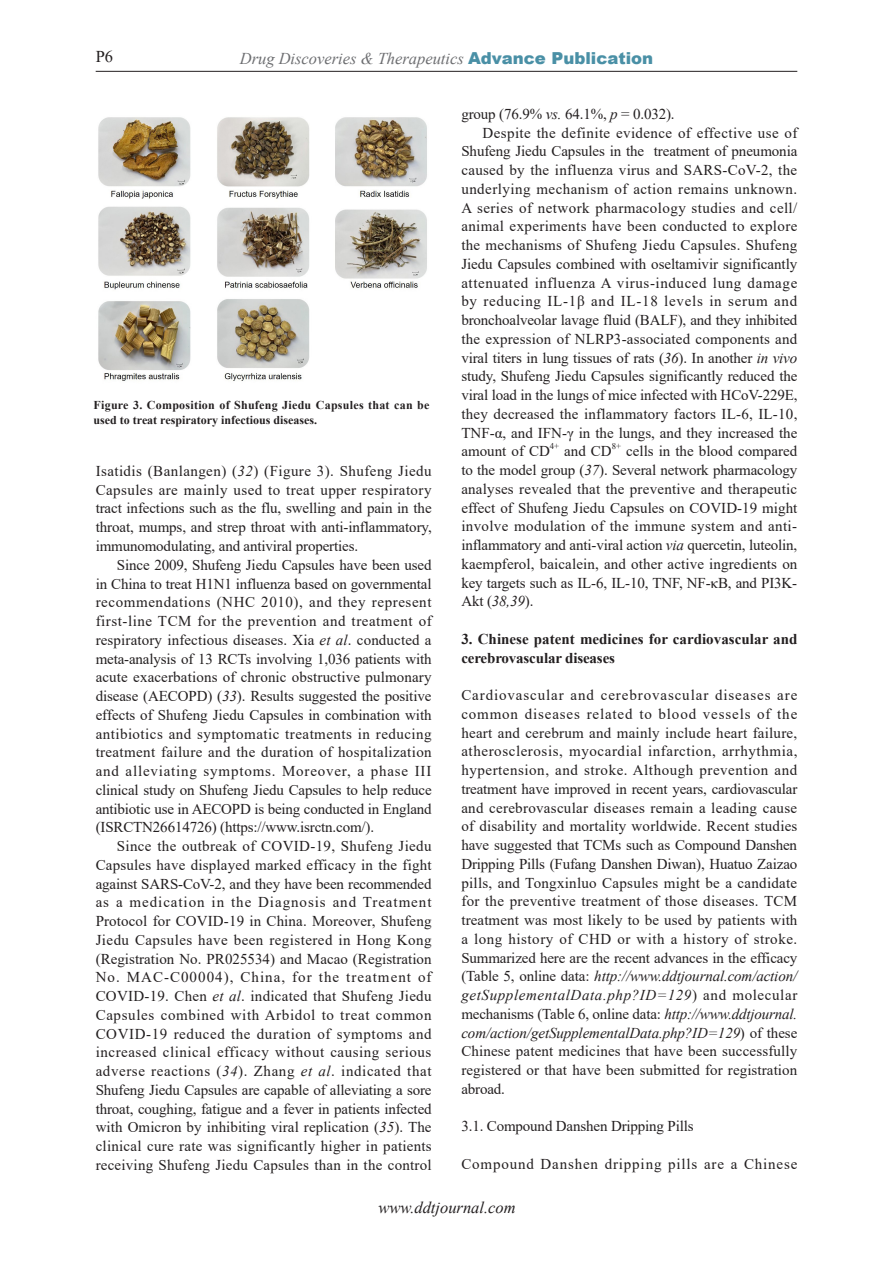
<style>
.page{position:relative;width:893px;height:1263px;background:#fff}
.page>*{position:absolute;margin:0;border:0;box-sizing:border-box;transform-origin:0 0}
.t1{font:italic 16.5px "Times New Roman";color:#6c6d70}
.t2{font:italic 16.5px "Times New Roman";color:#231f20}
.t3{font:16.5px "Times New Roman";color:#231f20}
.t4{font:15px/18.8px "Times New Roman";color:#231f20;text-align:justify}
.t5{font:700 15px/18.8px "Times New Roman";color:#231f20}
.t6{font:15px "Times New Roman";letter-spacing:.055em;color:#231f20}
.t7{font:700 12px/15px "Times New Roman";letter-spacing:.02em;color:#231f20}
.t8{font:8.7px "Times New Roman";color:#231f20}
.s1{font-family:"Arial";font-weight:900;font-style:normal;color:#4a90a6}
.s2{font-style:italic}
</style>
<div class="page">
<hr style="left:96px;top:71px;width:701px;height:1px;background:#231f20">
<img style="left:98px;top:117px;width:329px;height:264px">
<p class="t3" style="left:96px;top:45px;width:19px">P6</p>
<p class="t1" style="left:240px;top:47px;width:415px">Drug Discoveries &amp; Therapeutics <span class="s1">Advance Publication</span></p>
<p class="t7" style="left:94px;top:397px;width:337px">Figure 3. Composition of Shufeng Jiedu Capsules that can be used to treat respiratory infectious diseases.</p>
<p class="t4" style="left:96px;top:461px;width:338px">Isatidis (Banlangen) (<span class="s2">32</span>) (Figure 3). Shufeng Jiedu Capsules are mainly used to treat upper respiratory tract infections such as the flu, swelling and pain in the throat, mumps, and strep throat with anti-inflammatory, immunomodulating, and antiviral properties.</p>
<p class="t4" style="left:96px;top:555px;width:338px;text-indent:21px">Since 2009, Shufeng Jiedu Capsules have been used in China to treat H1N1 influenza based on governmental recommendations (NHC 2010), and they represent first-line TCM for the prevention and treatment of respiratory infectious diseases. Xia <span class="s2">et al</span>. conducted a meta-analysis of 13 RCTs involving 1,036 patients with acute exacerbations of chronic obstructive pulmonary disease (AECOPD) (<span class="s2">33</span>). Results suggested the positive effects of Shufeng Jiedu Capsules in combination with antibiotics and symptomatic treatments in reducing treatment failure and the duration of hospitalization and alleviating symptoms. Moreover, a phase III clinical study on Shufeng Jiedu Capsules to help reduce antibiotic use in AECOPD is being conducted in England (ISRCTN26614726) (https://www.isrctn.com/).</p>
<p class="t4" style="left:96px;top:836px;width:338px;text-indent:21px">Since the outbreak of COVID-19, Shufeng Jiedu Capsules have displayed marked efficacy in the fight against SARS-CoV-2, and they have been recommended as a medication in the Diagnosis and Treatment Protocol for COVID-19 in China. Moreover, Shufeng Jiedu Capsules have been registered in Hong Kong (Registration No. PR025534) and Macao (Registration No. MAC-C00004), China, for the treatment of COVID-19. Chen <span class="s2">et al</span>. indicated that Shufeng Jiedu Capsules combined with Arbidol to treat common COVID-19 reduced the duration of symptoms and increased clinical efficacy without causing serious adverse reactions (<span class="s2">34</span>). Zhang <span class="s2">et al</span>. indicated that Shufeng Jiedu Capsules are capable of alleviating a sore throat, coughing, fatigue and a fever in patients infected with Omicron by inhibiting viral replication (<span class="s2">35</span>). The clinical cure rate was significantly higher in patients receiving Shufeng Jiedu Capsules than in the control</p>
<p class="t4" style="left:461px;top:104px;width:215px">group (76.9% <span class="s2">vs.</span> 64.1%, <span class="s2">p</span> = 0.032).</p>
<p class="t4" style="left:461px;top:123px;width:338px;text-indent:21px">Despite the definite evidence of effective use of Shufeng Jiedu Capsules in the treatment of pneumonia caused by the influenza virus and SARS-CoV-2, the underlying mechanism of action remains unknown.<br>A series of network pharmacology studies and cell/ animal experiments have been conducted to explore the mechanisms of Shufeng Jiedu Capsules. Shufeng Jiedu Capsules combined with oseltamivir significantly attenuated influenza A virus-induced lung damage by reducing IL-1β and IL-18 levels in serum and bronchoalveolar lavage fluid (BALF), and they inhibited the expression of NLRP3-associated components and viral titers in lung tissues of rats (<span class="s2">36</span>). In another <span class="s2">in vivo </span>study, Shufeng Jiedu Capsules significantly reduced the viral load in the lungs of mice infected with HCoV-229E, they decreased the inflammatory factors IL-6, IL-10, TNF-α, and IFN-γ in the lungs, and they increased the amount of CD</p>
<p class="t8" style="left:550px;top:440px;width:11px">4+</p>
<p class="t4" style="left:564px;top:441px;width:49px">and CD</p>
<p class="t8" style="left:612px;top:440px;width:11px">8+</p>
<p class="t4" style="left:461px;top:441px;width:338px;text-indent:165px">cells in the blood compared to the model group (<span class="s2">37</span>). Several network pharmacology analyses revealed that the preventive and therapeutic effect of Shufeng Jiedu Capsules on COVID-19 might involve modulation of the immune system and anti&shy;inflammatory and anti-viral action <span class="s2">via</span> quercetin, luteolin, kaempferol, baicalein, and other active ingredients on key targets such as IL-6, IL-10, TNF, NF-κB, and PI3K-Akt (<span class="s2">38,39</span>).</p>
<p class="t5" style="left:461px;top:629px;width:337px">3. Chinese patent medicines for cardiovascular and cerebrovascular diseases</p>
<p class="t4" style="left:461px;top:685px;width:338px">Cardiovascular and cerebrovascular diseases are common diseases related to blood vessels of the heart and cerebrum and mainly include heart failure, atherosclerosis, myocardial infarction, arrhythmia, hypertension, and stroke. Although prevention and treatment have improved in recent years, cardiovascular and cerebrovascular diseases remain a leading cause of disability and mortality worldwide. Recent studies have suggested that TCMs such as Compound Danshen Dripping Pills (Fufang Danshen Diwan), Huatuo Zaizao pills, and Tongxinluo Capsules might be a candidate for the preventive treatment of those diseases. TCM treatment was most likely to be used by patients with a long history of CHD or with a history of stroke.<br>Summarized here are the recent advances in the efficacy (Table 5, online data: <span class="s2">http://www.ddtjournal.com/action/ getSupplementalData.php?ID=129</span>) and molecular mechanisms (Table 6, online data: <span class="s2">http://www.ddtjournal. com/action/getSupplementalData.php?ID=129</span>) of these Chinese patent medicines that have been successfully registered or that have been submitted for registration abroad.</p>
<p class="t4" style="left:461px;top:1116px;width:234px">3.1. Compound Danshen Dripping Pills</p>
<p class="t6" style="left:461px;top:1153px;width:337px">Compound Danshen dripping pills are a Chinese</p>
<p class="t2" style="left:379px;top:1196px;width:139px">www.ddtjournal.com</p>
</div>
